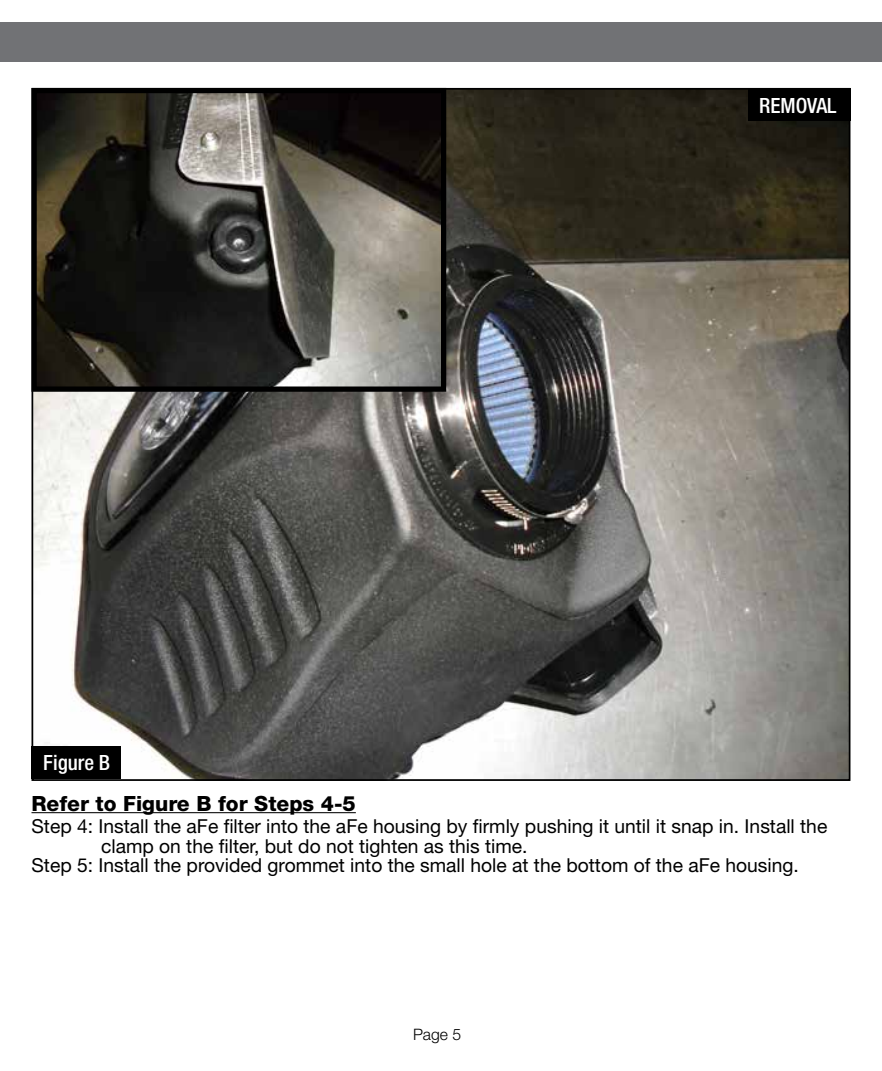
<style>
.page{position:relative;width:882px;height:1071px;background:#fff}
.page>*{position:absolute;margin:0;border:0;box-sizing:border-box;transform-origin:0 0}
.t1{font:800 21px "Helvetica Neue";color:#000}
.t2{font:500 condensed 21px "Helvetica Neue";color:#fff}
.t3{font:19.25px "Helvetica Neue";color:#000}
.t4{font:300 15.75px "Helvetica Neue";color:#000}
</style>
<div class="page">
<img style="left:35px;top:91px;width:812px;height:687px">
<div style="left:0;top:23px;width:882px;height:39px;background:#717275"></div>
<hr style="left:32px;top:812px;width:324px;height:1px;background:#000">
<div style="left:748px;top:88px;width:102px;height:33px;background:#000"></div>
<img style="left:38px;top:94px;width:402px;height:292px">
<div style="left:32px;top:88px;width:414px;height:304px;border:5px solid #000"></div>
<div style="left:32px;top:746px;width:89px;height:32px;background:#000"></div>
<p class="t2" style="left:43px;top:750px;width:68px">Figure B</p>
<p class="t2" style="left:759px;top:93px;width:79px">REMOVAL</p>
<p class="t1" style="left:32px;top:791px;width:326px">Refer to Figure B for Steps 4-5</p>
<p class="t3" style="left:32px;top:815px;width:797px">Step 4: Install the aFe filter into the aFe housing by firmly pushing it until it snap in. Install the</p>
<p class="t3" style="left:101px;top:834px;width:428px">clamp on the filter, but do not tighten as this time.</p>
<p class="t3" style="left:32px;top:853px;width:769px">Step 5: Install the provided grommet into the small hole at the bottom of the aFe housing.</p>
<p class="t4" style="left:413px;top:1024px;width:50px">Page 5</p>
</div>
